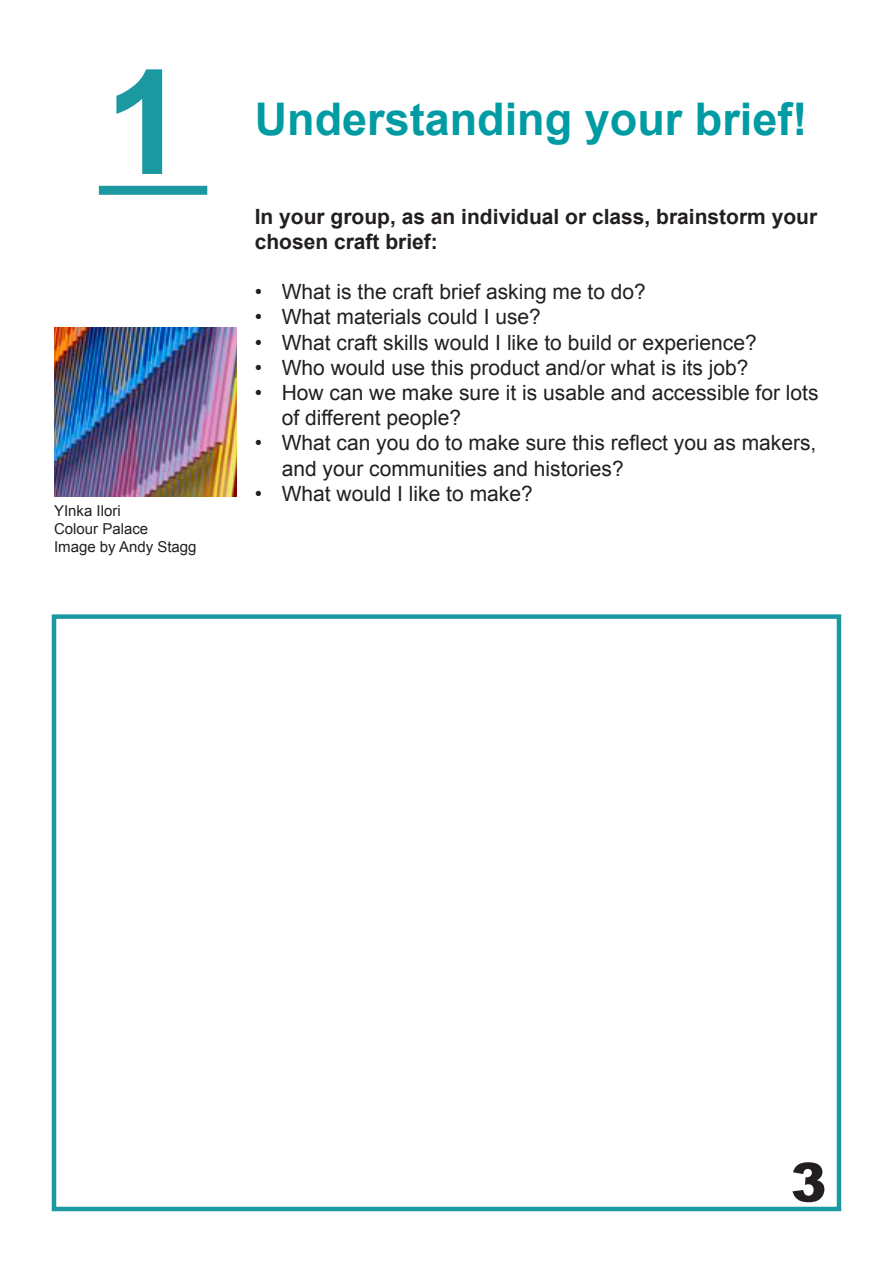
<style>
.page{position:relative;width:893px;height:1263px;background:#fff}
.page>*{position:absolute;margin:0;border:0;box-sizing:border-box;transform-origin:0 0}
.t1{font:700 145.5px "Arial";color:#1c98a1}
.t2{font:900 54px "Arial";color:#231f20}
.t3{font:700 45px "Arial";color:#009ba3}
.t4{font:21px/25.2px "Arial";color:#231f20}
.t5{font:700 21px/25.2px "Arial";color:#231f20}
.t6{font:15px "Arial";color:#231f20}
</style>
<div class="page">
<img style="left:54px;top:327px;width:183px;height:169px">
<div style="left:52px;top:614px;width:789px;height:597px;border:4px solid #1c98a1"></div>
<div style="left:99px;top:186px;width:108px;height:9px;background:#1c98a1"></div>
<p class="t1" style="left:105px;top:27px;width:82px">1</p>
<p class="t6" style="left:54px;top:501px;width:68px">YInka Ilori</p>
<p class="t6" style="left:54px;top:519px;width:96px">Colour Palace</p>
<p class="t6" style="left:54px;top:537px;width:144px">Image by Andy Stagg</p>
<p class="t3" style="left:255px;top:90px;width:554px">Understanding your brief!</p>
<p class="t5" style="left:255px;top:204px;width:564px">In your group, as an individual or class, brainstorm your chosen craft brief:</p>
<p class="t4" style="left:255px;top:279px;width:393px">• What is the craft brief asking me to do?</p>
<p class="t4" style="left:255px;top:305px;width:288px">• What materials could I use?</p>
<p class="t4" style="left:255px;top:330px;width:503px">• What craft skills would I like to build or experience?</p>
<p class="t4" style="left:255px;top:355px;width:495px">• Who would use this product and/or what is its job?</p>
<p class="t4" style="left:282px;top:380px;width:538px;text-indent:-27px">• How can we make sure it is usable and accessible for lots of different people?</p>
<p class="t4" style="left:282px;top:431px;width:536px;text-indent:-27px">• What can you do to make sure this reflect you as makers, and your communities and histories?</p>
<p class="t4" style="left:255px;top:481px;width:279px">• What would I like to make?</p>
<p class="t2" style="left:791px;top:1143px;width:38px">3</p>
</div>
